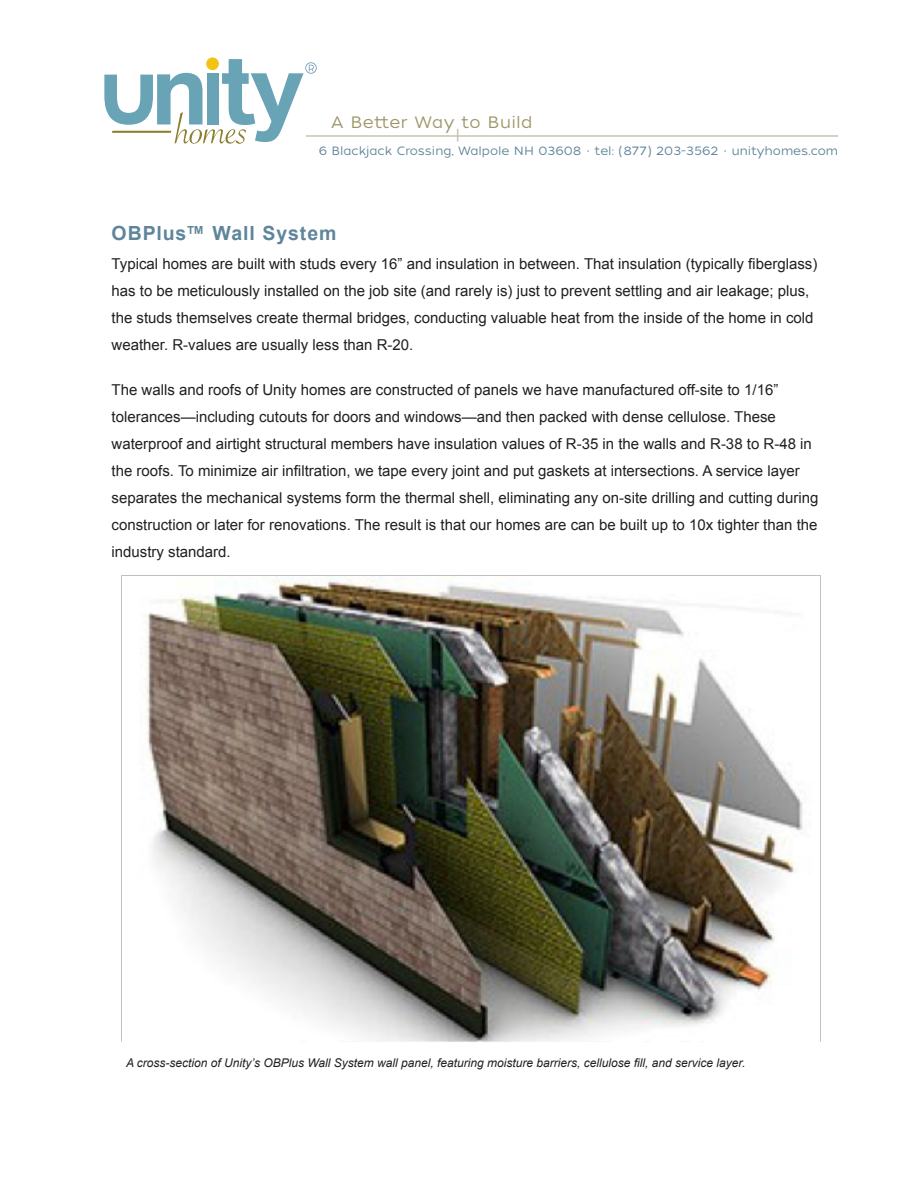
<style>
.page{position:relative;width:918px;height:1188px;background:#fff}
.page>*{position:absolute;margin:0;border:0;box-sizing:border-box;transform-origin:0 0}
.t1{font:700 19.5px "Arial";letter-spacing:.045em;color:#5f859a}
.t2{font:16.5px "Tide Sans 300 Lil Kahuna";letter-spacing:.025em;color:#9e9669}
.t3{font:15px/27px "Arial";color:#231f20}
.t4{font:italic 12px "Arial";color:#231f20}
.t5{font:12px "Tide Sans 300 Lil Kahuna";color:#5f859a}
</style>
<div class="page">
<hr style="left:306px;top:135px;width:532px;height:2px;background:#c6c5aa">
<svg style="left:206px;top:57px;width:13px;height:13px"></svg>
<svg style="left:104px;top:59px;width:213px;height:85px"></svg>
<img style="left:121px;top:575px;width:700px;height:467px">
<p class="t2" style="left:331px;top:112px;width:203px">A Better Way to Build</p>
<p class="t5" style="left:319px;top:143px;width:521px">6 Blackjack Crossing, Walpole NH 03608 • tel: (877) 203-3562 • unityhomes.com</p>
<p class="t1" style="left:112px;top:221px;width:226px">OBPlus™ Wall System</p>
<p class="t3" style="left:112px;top:250px;width:707px">Typical homes are built with studs every 16” and insulation in between. That insulation (typically fiberglass) has to be meticulously installed on the job site (and rarely is) just to prevent settling and air leakage; plus, the studs themselves create thermal bridges, conducting valuable heat from the inside of the home in cold weather. R-values are usually less than R-20.</p>
<p class="t3" style="left:112px;top:376px;width:708px">The walls and roofs of Unity homes are constructed of panels we have manufactured off-site to 1/16” tolerances—including cutouts for doors and windows—and then packed with dense cellulose. These waterproof and airtight structural members have insulation values of R-35 in the walls and R-38 to R-48 in the roofs. To minimize air infiltration, we tape every joint and put gaskets at intersections. A service layer separates the mechanical systems form the thermal shell, eliminating any on-site drilling and cutting during construction or later for renovations. The result is that our homes are can be built up to 10x tighter than the industry standard.</p>
<p class="t4" style="left:126px;top:1055px;width:621px">A cross-section of Unity’s OBPlus Wall System wall panel, featuring moisture barriers, cellulose fill, and service layer.</p>
</div>
